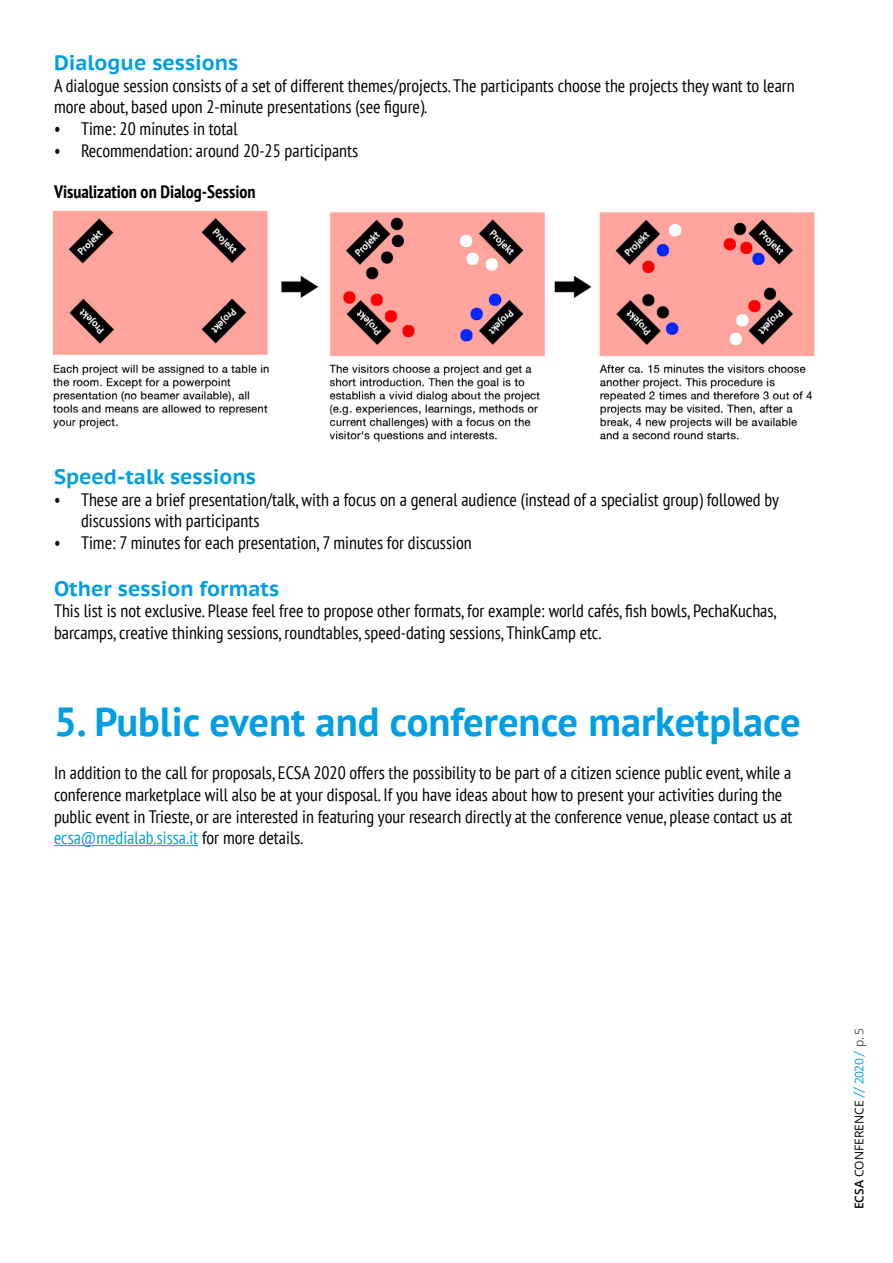
<style>
.page{position:relative;width:893px;height:1263px;background:#fff}
.page>*{position:absolute;margin:0;border:0;box-sizing:border-box;transform-origin:0 0}
.t1{font:700 40.5px "PT Sans";color:#009fe3}
.t2{font:700 21px "PT Sans Caption";color:#009fe3}
.t3{font:condensed 18px/21.6px "PT Sans";color:#000}
.t4{font:700 condensed 18px "PT Sans";color:#000}
.t5{font:12px "Open Sans";color:#000}
.s1{color:#009fe3}
.s2{font-weight:600}
.s3{font-style:italic;font-size:15.6px;color:#009fe3}
.s4{color:#575756}
</style>
<div class="page">
<hr style="left:54px;top:845px;width:144px;height:1px;background:#009fe3">
<img style="left:52px;top:210px;width:763px;height:231px">
<p class="t2" style="left:54px;top:49px;width:186px">Dialogue sessions</p>
<p class="t3" style="left:54px;top:74px;width:742px">A dialogue session consists of a set of different themes/projects. The participants choose the projects they want to learn more about, based upon 2-minute presentations (see figure).</p>
<p class="t3" style="left:54px;top:117px;width:185px">• Time: 20 minutes in total</p>
<p class="t3" style="left:54px;top:139px;width:306px">• Recommendation: around 20-25 participants</p>
<p class="t4" style="left:54px;top:180px;width:203px">Visualization on Dialog-Session</p>
<p class="t2" style="left:54px;top:463px;width:204px">Speed-talk sessions</p>
<p class="t3" style="left:81px;top:488px;width:699px;text-indent:-27px">• These are a brief presentation/talk, with a focus on a general audience (instead of a specialist group) followed by discussions with participants</p>
<p class="t3" style="left:54px;top:531px;width:419px">• Time: 7 minutes for each presentation, 7 minutes for discussion</p>
<p class="t2" style="left:54px;top:574px;width:227px">Other session formats</p>
<p class="t3" style="left:54px;top:600px;width:724px">This list is not exclusive. Please feel free to propose other formats, for example: world cafés, fish bowls, PechaKuchas, barcamps, creative thinking sessions, roundtables, speed-dating sessions, ThinkCamp etc.</p>
<h1 class="t1" style="left:54px;top:695px;width:748px">5. Public event and conference marketplace</h1>
<p class="t3" style="left:54px;top:762px;width:740px">In addition to the call for proposals, ECSA 2020 offers the possibility to be part of a citizen science public event, while a conference marketplace will also be at your disposal. If you have ideas about how to present your activities during the public event in Trieste, or are interested in featuring your research directly at the conference venue, please contact us at <span class="s1">ecsa@medialab.sissa.it</span> for more details.</p>
<p class="t5" style="left:851px;top:1209px;width:183px;rotate:-90deg"><span class="s2">ECSA</span> CONFERENCE <span class="s3">//</span> <span class="s1">2020</span> <span class="s3">/</span> <span class="s4">p. 5</span></p>
</div>
